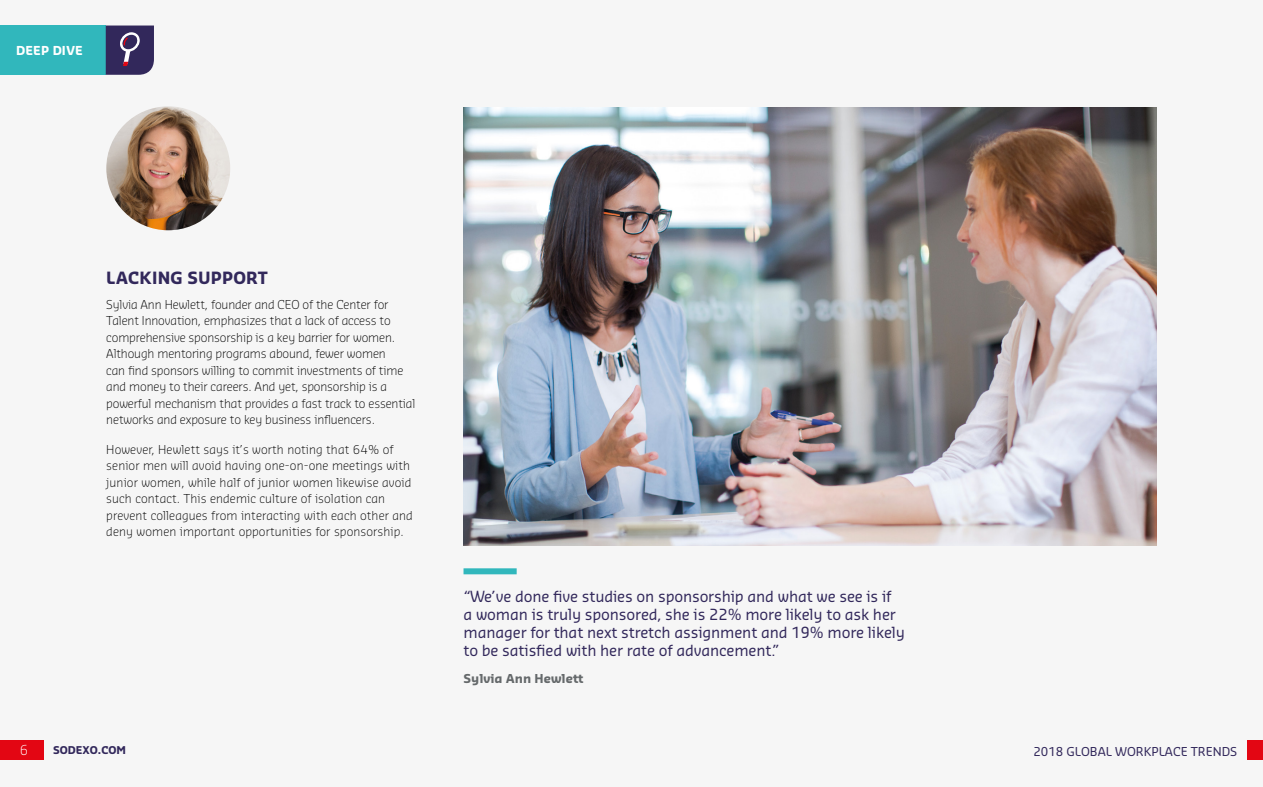
<style>
.page{position:relative;width:1263px;height:787px;background:#f6f6f6}
.page>*{position:absolute;margin:0;border:0;box-sizing:border-box;transform-origin:0 0}
.t1{font:700 16.5px "Sansa Pro";letter-spacing:.01em;color:#32285b}
.t2{font:15px/18px "Sansa Pro";letter-spacing:-.01em;color:#32285b}
.t3{font:300 13.5px "Sansa Pro";color:#fff}
.t4{font:700 12.15px "Sansa Pro";letter-spacing:.01em;color:#fff}
.t5{font:300 12px/16.5px "Sansa Pro";letter-spacing:-.01em;color:#000}
.t6{font:300 12px/16.5px "Sansa Pro";letter-spacing:.01em;color:#000}
.t7{font:12px "Sansa Pro";color:#32285b}
.t8{font:700 12px "Sansa Pro";color:#65696b}
.t9{font:700 10.5px "Sansa Pro";color:#32285b}
</style>
<div class="page">
<div style="left:0;top:26px;width:106px;height:49px;background:#31b7bc"></div>
<svg style="left:106px;top:26px;width:48px;height:49px;background:#483c6a"></svg>
<div style="left:463px;top:568px;width:54px;height:6px;background:#31b7bc"></div>
<img style="left:106px;top:106px;width:124px;height:124px;border-radius:62px">
<img style="left:463px;top:108px;width:694px;height:437px">
<div style="left:0;top:740px;width:43px;height:20px;background:#e30613"></div>
<div style="left:1247px;top:740px;width:16px;height:20px;background:#e30613"></div>
<p class="t4" style="left:16px;top:43px;width:68px">DEEP DIVE</p>
<h1 class="t1" style="left:106px;top:267px;width:163px">LACKING SUPPORT</h1>
<p class="t5" style="left:106px;top:296px;width:310px">Sylvia Ann Hewlett, founder and CEO of the Center for Talent Innovation, emphasizes that a lack of access to comprehensive sponsorship is a key barrier for women.<br>Although mentoring programs abound, fewer women<br>can find sponsors willing to commit investments of time and money to their careers. And yet, sponsorship is a powerful mechanism that provides a fast track to essential networks and exposure to key business influencers.</p>
<p class="t6" style="left:106px;top:440px;width:308px">However, Hewlett says it’s worth noting that 64% of senior men will avoid having one-on-one meetings with junior women, while half of junior women likewise avoid such contact. This endemic culture of isolation can prevent colleagues from interacting with each other and deny women important opportunities for sponsorship.</p>
<p class="t2" style="left:463px;top:586px;width:443px">“We’ve done five studies on sponsorship and what we see is if<br>a woman is truly sponsored, she is 22% more likely to ask her manager for that next stretch assignment and 19% more likely to be satisfied with her rate of advancement.”</p>
<p class="t8" style="left:463px;top:670px;width:121px">Sylvia Ann Hewlett</p>
<p class="t3" style="left:20px;top:741px;width:10px">6</p>
<p class="t9" style="left:53px;top:743px;width:74px">SODEXO.COM</p>
<p class="t7" style="left:1033px;top:743px;width:205px">2018 GLOBAL WORKPLACE TRENDS</p>
</div>
